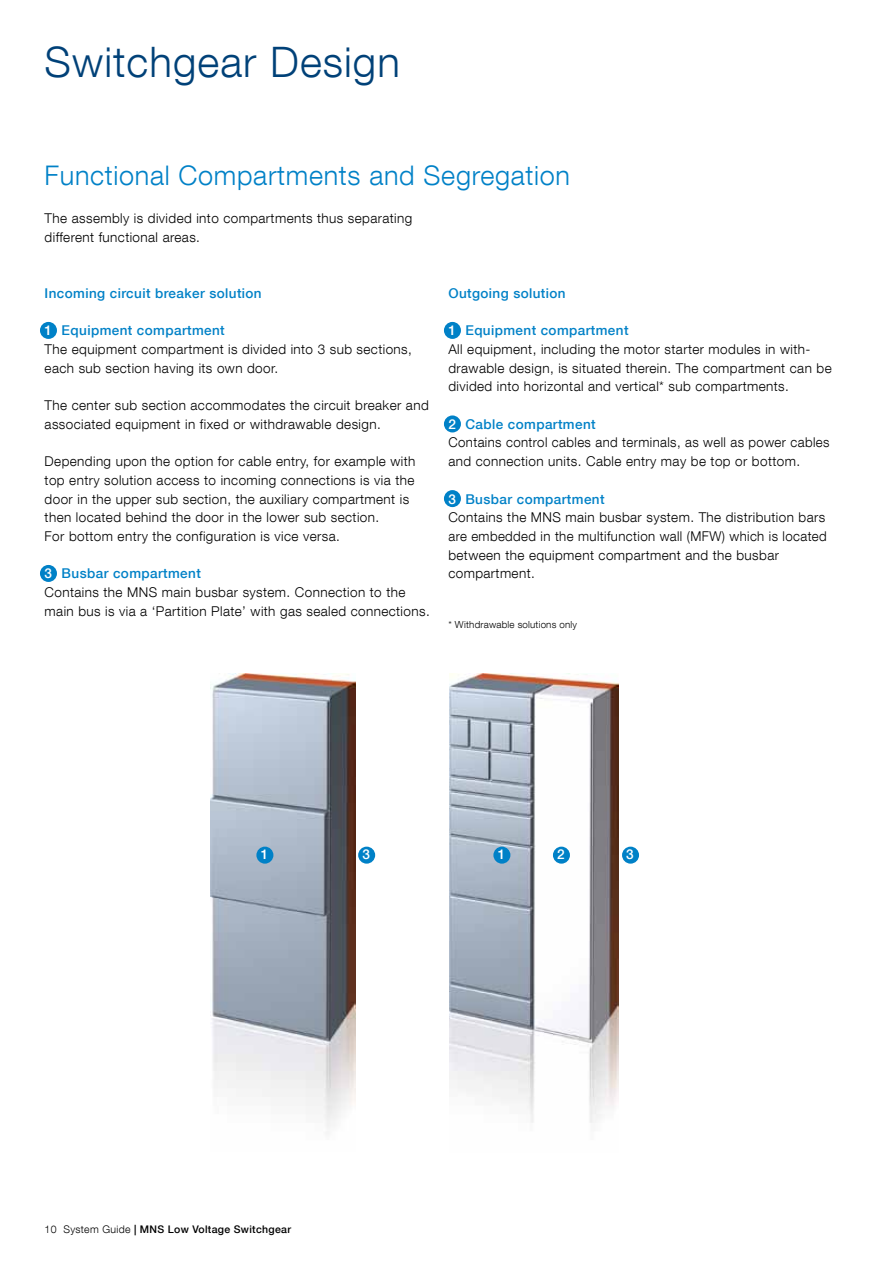
<style>
.page{position:relative;width:893px;height:1263px;background:#fff}
.page>*{position:absolute;margin:0;border:0;box-sizing:border-box;transform-origin:0 0}
.t1{font:300 42px "ABB Neue Helvetica";letter-spacing:.025em;color:#004178}
.t2{font:300 27px "ABB Neue Helvetica";letter-spacing:.025em;color:#0081c7}
.t3{font:300 13.5px/18.8px "ABB Neue Helvetica";letter-spacing:.03em;color:#000}
.t4{font:500 13.5px "ABB Neue Helvetica";letter-spacing:.03em;color:#0081c7}
.t5{font:500 13.5px "ABB Neue Helvetica";color:#fff}
.t6{font:500 10.5px "ABB Neue Helvetica";letter-spacing:.03em;color:#000}
.t7{font:300 9.75px "ABB Neue Helvetica";letter-spacing:.02em;color:#000}
.s1{font-weight:500;color:#fff}
.s2{font-weight:500;color:#0081c7}
.s3{font-weight:300}
</style>
<div class="page">
<img style="left:211px;top:674px;width:144px;height:454px">
<img style="left:449px;top:673px;width:169px;height:450px">
<div style="left:444px;top:415px;width:17px;height:17px;background:#0081c7;border-radius:50%"></div>
<div style="left:444px;top:490px;width:17px;height:17px;background:#0081c7;border-radius:50%"></div>
<div style="left:40px;top:565px;width:17px;height:17px;background:#0081c7;border-radius:50%"></div>
<div style="left:40px;top:322px;width:17px;height:17px;background:#0081c7;border-radius:50%"></div>
<div style="left:444px;top:322px;width:17px;height:17px;background:#0081c7;border-radius:50%"></div>
<div style="left:256px;top:847px;width:17px;height:17px;background:#0081c7;border-radius:50%"></div>
<div style="left:358px;top:847px;width:17px;height:17px;background:#0081c7;border-radius:50%"></div>
<div style="left:493px;top:847px;width:17px;height:17px;background:#0081c7;border-radius:50%"></div>
<div style="left:553px;top:847px;width:17px;height:17px;background:#0081c7;border-radius:50%"></div>
<div style="left:622px;top:847px;width:17px;height:17px;background:#0081c7;border-radius:50%"></div>
<h1 class="t1" style="left:45px;top:36px;width:357px">Switchgear Design</h1>
<h2 class="t2" style="left:45px;top:159px;width:527px">Functional Compartments and Segregation</h2>
<p class="t3" style="left:45px;top:208px;width:369px">The assembly is divided into compartments thus separating different functional areas.</p>
<p class="t4" style="left:45px;top:285px;width:219px">Incoming circuit breaker solution</p>
<p class="t3" style="left:45px;top:321px;width:369px"><span class="s1">1</span> <span class="s2">Equipment compartment<br></span>The equipment compartment is divided into 3 sub sections, each sub section having its own door.</p>
<p class="t3" style="left:45px;top:395px;width:386px">The center sub section accommodates the circuit breaker and associated equipment in fixed or withdrawable design.</p>
<p class="t3" style="left:45px;top:452px;width:372px">Depending upon the option for cable entry, for example with top entry solution access to incoming connections is via the door in the upper sub section, the auxiliary compartment is then located behind the door in the lower sub section.<br>For bottom entry the configuration is vice versa.</p>
<p class="t3" style="left:45px;top:564px;width:387px"><span class="s1">3</span> <span class="s2">Busbar compartment<br></span>Contains the MNS main busbar system. Connection to the main bus is via a ‘Partition Plate’ with gas sealed connections.</p>
<p class="t4" style="left:448px;top:285px;width:119px">Outgoing solution</p>
<p class="t3" style="left:448px;top:321px;width:385px"><span class="s1">1</span> <span class="s2">Equipment compartment<br></span>All equipment, including the motor starter modules in with&shy;drawable design, is situated therein. The compartment can be divided into horizontal and vertical* sub compartments.</p>
<p class="t3" style="left:448px;top:414px;width:383px"><span class="s1">2</span> <span class="s2">Cable compartment<br></span>Contains control cables and terminals, as well as power cables and connection units. Cable entry may be top or bottom.</p>
<p class="t3" style="left:448px;top:489px;width:380px"><span class="s1">3</span> <span class="s2">Busbar compartment<br></span>Contains the MNS main busbar system. The distribution bars are embedded in the multifunction wall (MFW) which is located between the equipment compartment and the busbar compartment.</p>
<p class="t7" style="left:448px;top:619px;width:130px">* Withdrawable solutions only</p>
<p class="t5" style="left:261px;top:846px;width:9px">1</p>
<p class="t5" style="left:362px;top:846px;width:9px">3</p>
<p class="t5" style="left:498px;top:846px;width:9px">1</p>
<p class="t5" style="left:557px;top:846px;width:9px">2</p>
<p class="t5" style="left:626px;top:846px;width:9px">3</p>
<p class="t6" style="left:45px;top:1223px;width:248px"><span class="s3">10 System Guide</span> | MNS Low Voltage Switchgear</p>
</div>
